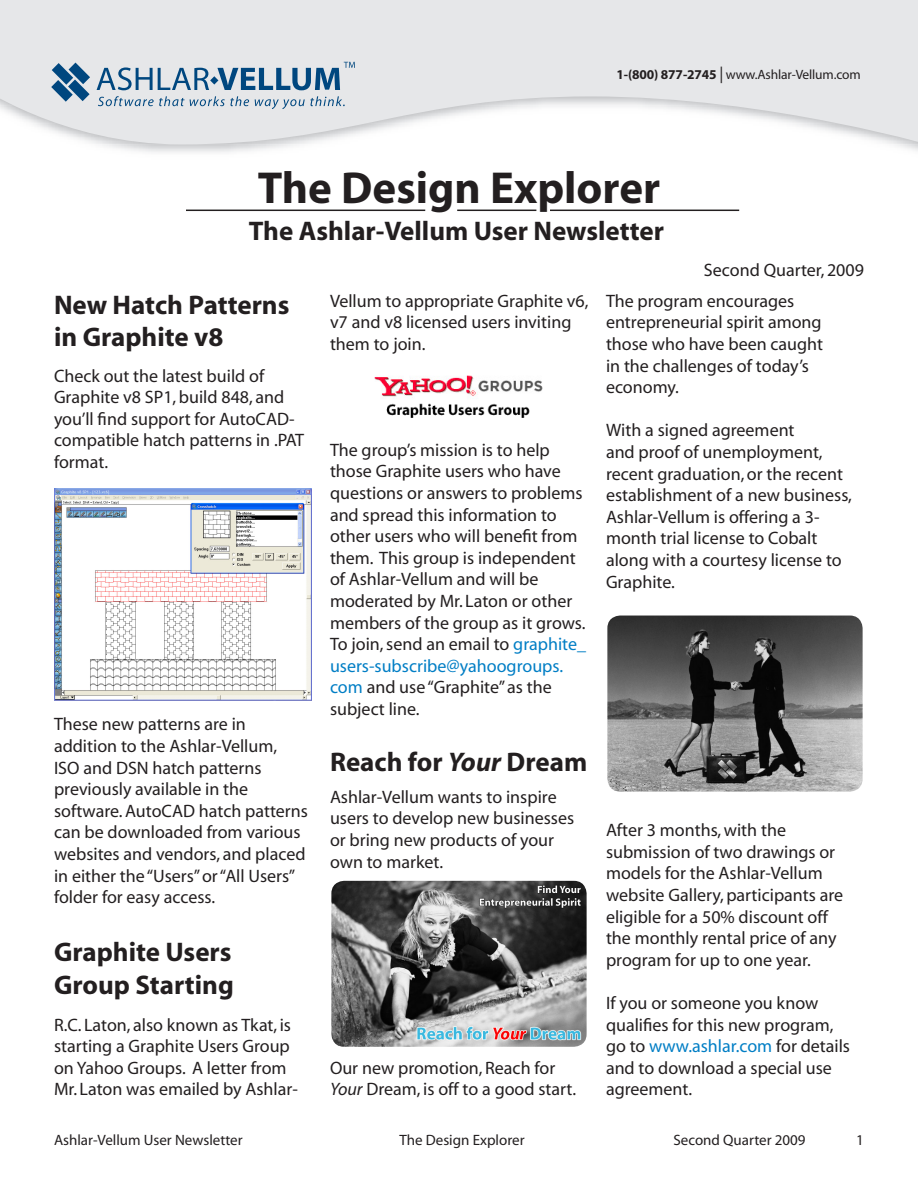
<style>
.page{position:relative;width:918px;height:1188px;background:#fff}
.page>*{position:absolute;margin:0;border:0;box-sizing:border-box;transform-origin:0 0}
.t1{font:700 45px "Myriad";color:#231f20}
.t2{font:700 27px/32.4px "Myriad";color:#231f20}
.t3{font:21px "Myriad";letter-spacing:-.02em;color:#231f20}
.t4{font:18px/21.6px "Myriad";color:#231f20}
.t5{font:15px "Myriad";color:#231f20}
.t6{font:13.5px "Myriad";letter-spacing:-.01em;color:#231f20}
.s1{font-weight:700}
.s2{font-size:16.5px}
.s3{color:#007ec5}
.s4{font-style:italic}
</style>
<div class="page">
<svg style="left:0;top:0;width:918px;height:149px;fill:#e6e7e9"></svg>
<svg style="left:98px;top:96px;width:151px;height:10px;background:#b3c3d1"></svg>
<svg style="left:255px;top:96px;width:90px;height:13px"></svg>
<svg style="left:51px;top:63px;width:39px;height:39px;background:#6a91b0"></svg>
<svg style="left:97px;top:62px;width:258px;height:28px;background:#9fb5c8"></svg>
<hr style="left:186px;top:210px;width:239px;height:1px;background:#231f20">
<hr style="left:457px;top:210px;width:79px;height:1px;background:#231f20">
<hr style="left:550px;top:210px;width:189px;height:1px;background:#231f20">
<img style="left:374px;top:375px;width:169px;height:43px">
<img style="left:54px;top:488px;width:258px;height:212px">
<img style="left:607px;top:616px;width:256px;height:176px;border-radius:13px">
<img style="left:331px;top:881px;width:256px;height:166px;border-radius:13px">
<p class="t6" style="left:616px;top:68px;width:246px"><span class="s1">1-(800) 877-2745</span> <span class="s2">|</span> www.Ashlar-Vellum.com</p>
<p class="t1" style="left:258px;top:165px;width:404px">The Design Explorer</p>
<p class="t2" style="left:249px;top:215px;width:417px">The Ashlar-Vellum User Newsletter</p>
<p class="t4" style="left:704px;top:260px;width:162px">Second Quarter, 2009</p>
<p class="t2" style="left:54px;top:289px;width:237px">New Hatch Patterns in Graphite v8</p>
<p class="t4" style="left:54px;top:365px;width:252px">Check out the latest build of<br>Graphite v8 SP1, build 848, and you’ll find support for AutoCAD&shy;compatible hatch patterns in .PAT format.</p>
<p class="t4" style="left:54px;top:714px;width:255px">These new patterns are in addition to the Ashlar-Vellum,<br>ISO and DSN hatch patterns previously available in the software. AutoCAD hatch patterns can be downloaded from various websites and vendors, and placed in either the “Users” or “All Users” folder for easy access.</p>
<p class="t2" style="left:54px;top:937px;width:181px">Graphite Users<br>Group Starting</p>
<p class="t4" style="left:54px;top:1015px;width:245px">R.C. Laton, also known as Tkat, is starting a Graphite Users Group on Yahoo Groups. A letter from<br>Mr. Laton was emailed by Ashlar-</p>
<p class="t4" style="left:330px;top:291px;width:260px">Vellum to appropriate Graphite v6, v7 and v8 licensed users inviting them to join.</p>
<p class="t4" style="left:330px;top:440px;width:258px">The group’s mission is to help those Graphite users who have questions or answers to problems and spread this information to other users who will benefit from them. This group is independent of Ashlar-Vellum and will be moderated by Mr. Laton or other members of the group as it grows.<br>To join, send an email to <span class="s3">graphite_ users-subscribe@yahoogroups. com</span> and use “Graphite” as the subject line.</p>
<p class="t2" style="left:330px;top:746px;width:259px">Reach for <span class="s4">Your</span> Dream</p>
<p class="t4" style="left:330px;top:787px;width:246px">Ashlar-Vellum wants to inspire users to develop new businesses or bring new products of your own to market.</p>
<p class="t4" style="left:330px;top:1058px;width:248px">Our new promotion, Reach for<br><span class="s4">Your</span> Dream, is off to a good start.</p>
<p class="t4" style="left:606px;top:291px;width:219px">The program encourages entrepreneurial spirit among those who have been caught in the challenges of today’s economy.</p>
<p class="t4" style="left:606px;top:420px;width:248px">With a signed agreement<br>and proof of unemployment, recent graduation, or the recent establishment of a new business,<br>Ashlar-Vellum is offering a 3- month trial license to Cobalt along with a courtesy license to<br>Graphite.</p>
<p class="t4" style="left:606px;top:820px;width:239px">After 3 months, with the submission of two drawings or models for the Ashlar-Vellum website Gallery, participants are eligible for a 50% discount off the monthly rental price of any program for up to one year.</p>
<p class="t4" style="left:606px;top:993px;width:246px">If you or someone you know qualifies for this new program, go to <span class="s3">www.ashlar.com</span> for details and to download a special use agreement.</p>
<p class="t3" style="left:117px;top:1131px;width:170px">Powered by <span class="s1">Vellum</span></p>
<p class="t5" style="left:54px;top:1133px;width:190px">Ashlar-Vellum User Newsletter</p>
<p class="t5" style="left:399px;top:1133px;width:127px">The Design Explorer</p>
<p class="t5" style="left:673px;top:1133px;width:134px">Second Quarter 2009</p>
<p class="t5" style="left:856px;top:1133px;width:9px">1</p>
</div>
